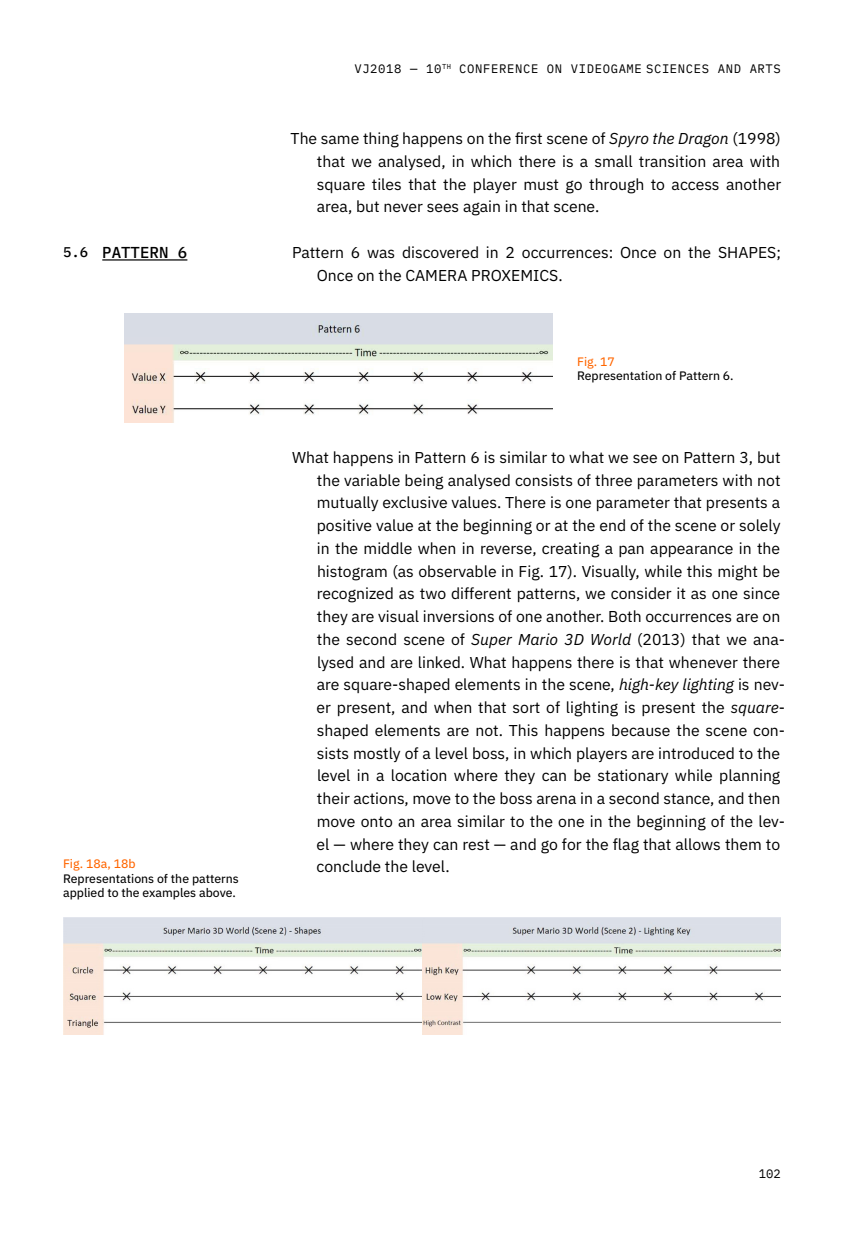
<style>
.page{position:relative;width:844px;height:1241px;background:#fff}
.page>*{position:absolute;margin:0;border:0;box-sizing:border-box;transform-origin:0 0}
.t1{font:15.75px/22.8px "IBM Plex Sans";color:#000}
.t2{font:500 15.75px "IBM Plex Mono";color:#000}
.t3{font:12.25px/14.7px "IBM Plex Sans Text";color:#000}
.t4{font:12.25px "IBM Plex Mono";letter-spacing:.05em;color:#000}
.t5{font:12.25px "IBM Plex Sans Text";color:#f60}
.s1{font-size:14px}
.s2{font-style:italic}
</style>
<div class="page">
<hr style="left:102px;top:259px;width:85px;height:1px;background:#000">
<img style="left:125px;top:314px;width:427px;height:108px">
<img style="left:63px;top:917px;width:717px;height:116px">
<p class="t2" style="left:63px;top:240px;width:126px"><span class="s1">5.6</span> PATTERN 6</p>
<p class="t5" style="left:63px;top:854px;width:74px">Fig. 18a, 18b</p>
<p class="t3" style="left:63px;top:869px;width:177px">Representations of the patterns applied to the examples above.</p>
<p class="t4" style="left:354px;top:59px;width:428px">VJ2018 — 10<sup>TH</sup> CONFERENCE ON VIDEOGAME SCIENCES AND ARTS</p>
<p class="t1" style="left:316px;top:126px;width:466px;text-align:justify;text-indent:-26px">The same thing happens on the first scene of <span class="s2">Spyro the Dragon</span> (1998) that we analysed, in which there is a small transition area with square tiles that the player must go through to access another area, but never sees again in that scene.</p>
<p class="t1" style="left:316px;top:239px;width:465px;text-indent:-25px">Pattern 6 was discovered in 2 occurrences: Once on the SHAPES;<br>Once on the CAMERA PROXEMICS.</p>
<p class="t5" style="left:577px;top:352px;width:39px">Fig. 17</p>
<p class="t3" style="left:577px;top:367px;width:158px">Representation of Pattern 6.</p>
<p class="t1" style="left:316px;top:444px;width:470px;text-indent:-25px">What happens in Pattern 6 is similar to what we see on Pattern 3, but the variable being analysed consists of three parameters with not mutually exclusive values. There is one parameter that presents a positive value at the beginning or at the end of the scene or solely in the middle when in reverse, creating a pan appearance in the histogram (as observable in Fig. 17). Visually, while this might be recognized as two different patterns, we consider it as one since they are visual inversions of one another. Both occurrences are on the second scene of <span class="s2">Super Mario 3D World</span> (2013) that we ana&shy;lysed and are linked. What happens there is that whenever there are square-shaped elements in the scene, <span class="s2">high-key lighting</span> is nev&shy;er present, and when that sort of lighting is present the <span class="s2">square&shy;</span>shaped elements are not. This happens because the scene con&shy;sists mostly of a level boss, in which players are introduced to the level in a location where they can be stationary while planning their actions, move to the boss arena in a second stance, and then move onto an area similar to the one in the beginning of the lev&shy;el — where they can rest — and go for the flag that allows them to conclude the level.</p>
<p class="t4" style="left:758px;top:1163px;width:24px">102</p>
</div>
